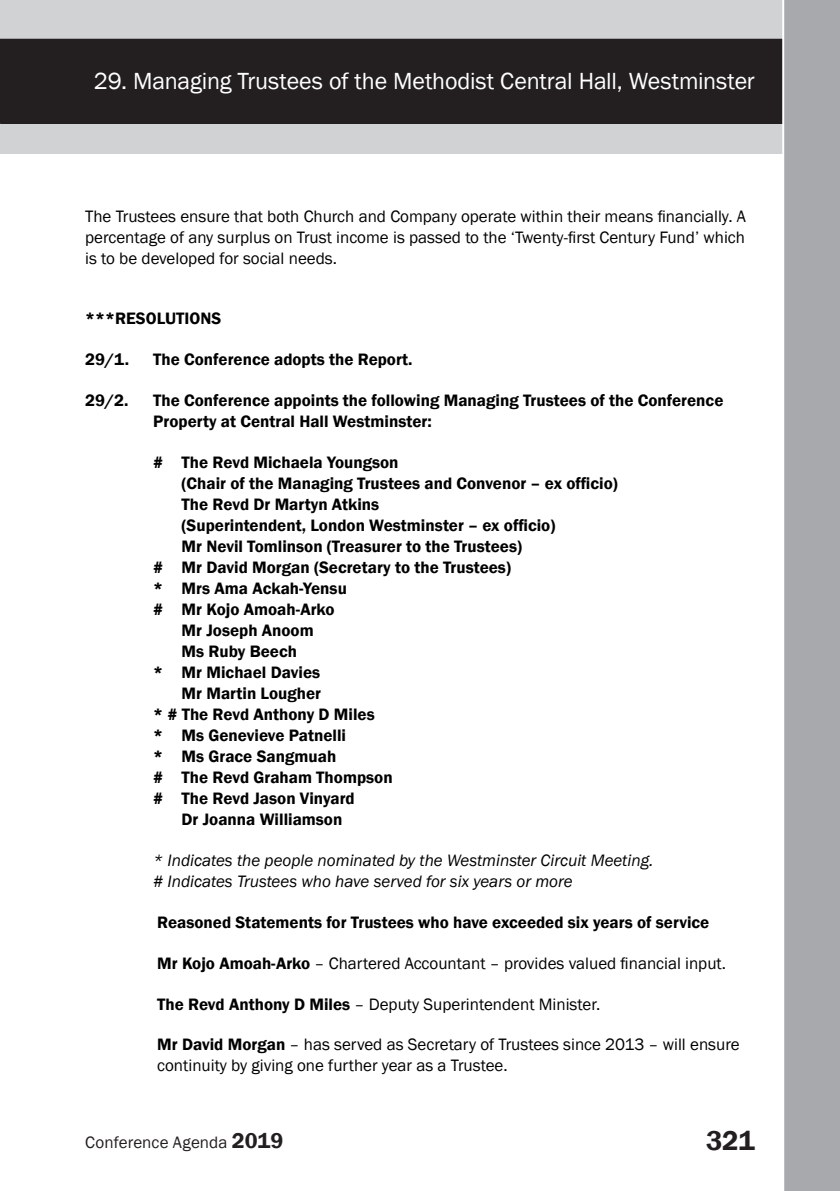
<style>
.page{position:relative;width:840px;height:1191px;background:#fff}
.page>*{position:absolute;margin:0;border:0;box-sizing:border-box;transform-origin:0 0}
.t1{font:600 28px "Franklin Gothic";color:#231f20}
.t2{font:24px "Franklin Gothic";letter-spacing:-.005em;color:#fff}
.Body{font:600 17px/21px "Franklin Gothic";color:#000}
.Body-2{font:17px/21px "Franklin Gothic";color:#000;text-align:justify}
.Body-3{font:italic 17px "Franklin Gothic";color:#000}
.t3{font:17px "Franklin Gothic";letter-spacing:.005em;color:#231f20}
.s1{font-weight:600}
.s2{font-weight:600;font-size:22px}
</style>
<div class="page">
<div style="left:0;top:0;width:839px;height:154px;background:#d1d2d4"></div>
<div style="left:0;top:39px;width:839px;height:84px;background:#231f20"></div>
<div style="left:0;top:39px;width:839px;height:85px;border:1px solid #231f20"></div>
<div style="left:781px;top:0;width:58px;height:1191px;background:#a8a9ad"></div>
<h2 class="t2" style="left:94px;top:66px;width:662px">29. Managing Trustees of the Methodist Central Hall, Westminster</h2>
<p class="Body-2" style="left:85px;top:206px;width:662px">The Trustees ensure that both Church and Company operate within their means financially. A percentage of any surplus on Trust income is passed to the ‘Twenty-first Century Fund’ which is to be developed for social needs.</p>
<p class="Body" style="left:85px;top:308px;width:137px">***RESOLUTIONS</p>
<p class="Body" style="left:85px;top:349px;width:45px">29/1.</p>
<p class="Body" style="left:153px;top:349px;width:261px">The Conference adopts the Report.</p>
<p class="Body" style="left:85px;top:390px;width:45px">29/2.</p>
<p class="Body" style="left:153px;top:390px;width:571px">The Conference appoints the following Managing Trustees of the Conference<br>Property at Central Hall Westminster:</p>
<p class="Body" style="left:181px;top:452px;width:437px;text-indent:-28px"># The Revd Michaela Youngson<br>(Chair of the Managing Trustees and Convenor – ex officio)</p>
<p class="Body" style="left:181px;top:494px;width:375px">The Revd Dr Martyn Atkins<br>(Superintendent, London Westminster – ex officio)</p>
<p class="Body" style="left:181px;top:536px;width:342px">Mr Nevil Tomlinson (Treasurer to the Trustees)</p>
<p class="Body" style="left:153px;top:557px;width:359px"># Mr David Morgan (Secretary to the Trustees)</p>
<p class="Body" style="left:153px;top:578px;width:195px">* Mrs Ama Ackah-Yensu</p>
<p class="Body" style="left:153px;top:599px;width:183px;text-align:center"># Mr Kojo Amoah-Arko<br>Mr Joseph Anoom</p>
<p class="Body" style="left:181px;top:641px;width:117px">Ms Ruby Beech</p>
<p class="Body" style="left:153px;top:662px;width:168px">* Mr Michael Davies</p>
<p class="Body" style="left:181px;top:683px;width:141px">Mr Martin Lougher</p>
<p class="Body" style="left:153px;top:704px;width:223px">* # The Revd Anthony D Miles</p>
<p class="Body" style="left:153px;top:725px;width:194px">* Ms Genevieve Patnelli</p>
<p class="Body" style="left:153px;top:746px;width:184px">* Ms Grace Sangmuah</p>
<p class="Body" style="left:153px;top:767px;width:241px"># The Revd Graham Thompson</p>
<p class="Body" style="left:153px;top:788px;width:203px"># The Revd Jason Vinyard</p>
<p class="Body" style="left:181px;top:809px;width:162px">Dr Joanna Williamson</p>
<p class="Body-3" style="left:153px;top:849px;width:501px">* Indicates the people nominated by the Westminster Circuit Meeting.</p>
<p class="Body-3" style="left:153px;top:870px;width:421px"># Indicates Trustees who have served for six years or more</p>
<p class="Body" style="left:157px;top:912px;width:553px">Reasoned Statements for Trustees who have exceeded six years of service</p>
<p class="Body-2" style="left:157px;top:953px;width:570px"><span class="s1">Mr Kojo Amoah-Arko</span> – Chartered Accountant – provides valued financial input.</p>
<p class="Body-2" style="left:157px;top:993px;width:444px"><span class="s1">The Revd Anthony D Miles</span> – Deputy Superintendent Minister.</p>
<p class="Body-2" style="left:157px;top:1034px;width:583px"><span class="s1">Mr David Morgan</span> – has served as Secretary of Trustees since 2013 – will ensure continuity by giving one further year as a Trustee.</p>
<p class="t3" style="left:85px;top:1131px;width:200px">Conference Agenda <span class="s2">2019</span></p>
<h1 class="t1" style="left:705px;top:1123px;width:50px">321</h1>
</div>
